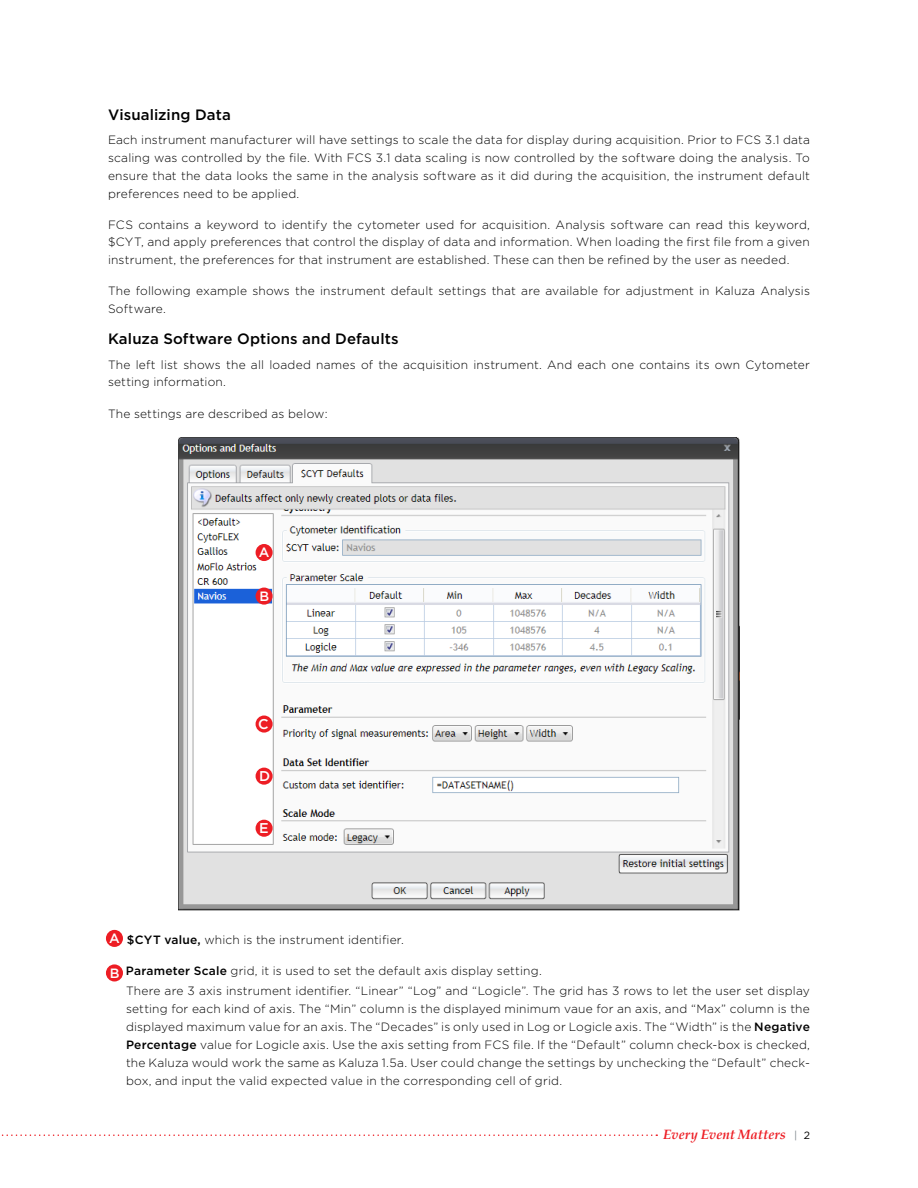
<style>
.page{position:relative;width:918px;height:1188px;background:#fff}
.page>*{position:absolute;margin:0;border:0;box-sizing:border-box;transform-origin:0 0}
.t1{font:500 15px "Gotham";letter-spacing:.01em;color:#000}
.t2{font:500 14.25px "Gotham";color:#fff}
.t3{font:italic 700 13.5px "Palatino";color:#ed1d24}
.t4{font:500 13.5px "Gotham";color:#fff}
.t5{font:300 12px/17.7px "Gotham";letter-spacing:.015em;color:#000;text-align:justify}
.s1{font-weight:500}
.s2{font-family:"Gotham";font-weight:400;font-style:normal;font-size:10.5px;color:#7e868c}
.s3{font-family:"Gotham";font-weight:400;font-style:normal;font-size:10.5px;color:#000}
</style>
<div class="page">
<svg style="left:1px;top:1134px;width:656px;height:2px"></svg>
<img style="left:178px;top:437px;width:562px;height:474px">
<div style="left:256px;top:544px;width:17px;height:17px;background:#ed1d24;border-radius:50%"></div>
<div style="left:256px;top:588px;width:17px;height:17px;background:#ed1d24;border-radius:50%"></div>
<div style="left:256px;top:716px;width:17px;height:17px;background:#ed1d24;border-radius:50%"></div>
<div style="left:256px;top:768px;width:17px;height:17px;background:#ed1d24;border-radius:50%"></div>
<div style="left:256px;top:820px;width:17px;height:17px;background:#ed1d24;border-radius:50%"></div>
<div style="left:106px;top:930px;width:17px;height:17px;background:#ed1d24;border-radius:50%"></div>
<div style="left:106px;top:964px;width:17px;height:18px;background:#ed1d24;border-radius:50%"></div>
<p class="t1" style="left:108px;top:105px;width:124px">Visualizing Data</p>
<p class="t5" style="left:108px;top:131px;width:704px">Each instrument manufacturer will have settings to scale the data for display during acquisition. Prior to FCS 3.1 data scaling was controlled by the file. With FCS 3.1 data scaling is now controlled by the software doing the analysis. To ensure that the data looks the same in the analysis software as it did during the acquisition, the instrument default preferences need to be applied.</p>
<p class="t5" style="left:108px;top:215px;width:704px">FCS contains a keyword to identify the cytometer used for acquisition. Analysis software can read this keyword, $CYT, and apply preferences that control the display of data and information. When loading the first file from a given instrument, the preferences for that instrument are established. These can then be refined by the user as needed.</p>
<p class="t5" style="left:108px;top:282px;width:704px">The following example shows the instrument default settings that are available for adjustment in Kaluza Analysis<br>Software.</p>
<p class="t1" style="left:108px;top:329px;width:292px">Kaluza Software Options and Defaults</p>
<p class="t5" style="left:108px;top:355px;width:704px">The left list shows the all loaded names of the acquisition instrument. And each one contains its own Cytometer setting information.</p>
<p class="t5" style="left:108px;top:404px;width:221px">The settings are described as below:</p>
<p class="t4" style="left:259px;top:543px;width:12px">A</p>
<p class="t4" style="left:260px;top:587px;width:11px">B</p>
<p class="t2" style="left:258px;top:715px;width:12px">C</p>
<p class="t2" style="left:259px;top:767px;width:13px">D</p>
<p class="t2" style="left:259px;top:819px;width:11px">E</p>
<p class="t4" style="left:109px;top:929px;width:12px">A</p>
<p class="t4" style="left:110px;top:964px;width:11px">B</p>
<p class="t5" style="left:108px;top:930px;width:297px">A. <span class="s1">$CYT value,</span> which is the instrument identifier.</p>
<p class="t5" style="left:126px;top:961px;width:685px;line-height:19.5px;text-indent:-18px">B. <span class="s1">Parameter Scale</span> grid, it is used to set the default axis display setting.<br>There are 3 axis instrument identifier. “Linear” “Log” and “Logicle”. The grid has 3 rows to let the user set display</p>
<p class="t5" style="left:126px;top:999px;width:686px">setting for each kind of axis. The “Min” column is the displayed minimum vaue for an axis, and “Max” column is the displayed maximum value for an axis. The “Decades” is only used in Log or Logicle axis. The “Width” is the <span class="s1">Negative Percentage</span> value for Logicle axis. Use the axis setting from FCS file. If the “Default” column check-box is checked, the Kaluza would work the same as Kaluza 1.5a. User could change the settings by unchecking the “Default” check&shy;box, and input the valid expected value in the corresponding cell of grid.</p>
<p class="t3" style="left:663px;top:1123px;width:148px">Every Event Matters <span class="s2">|</span> <span class="s3">2</span></p>
</div>
